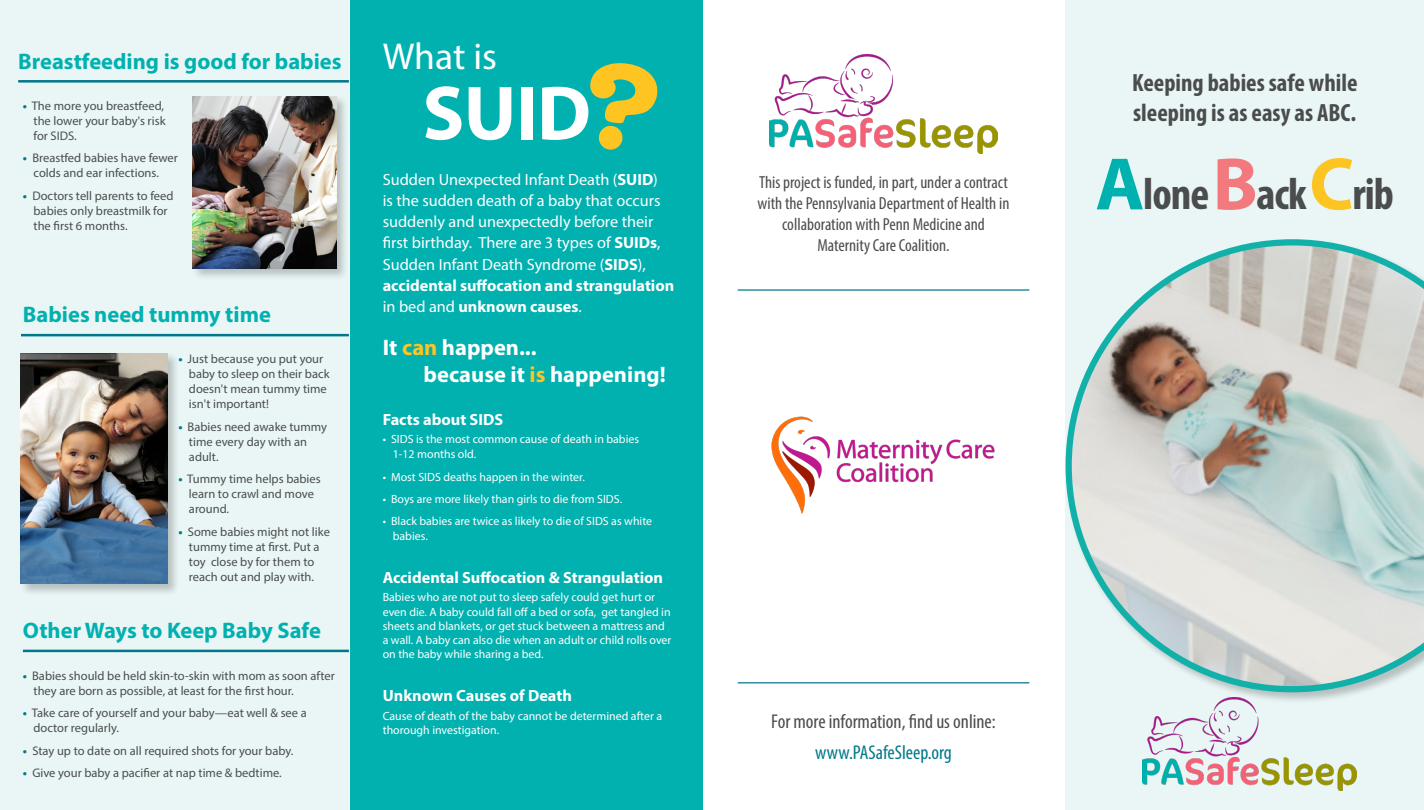
<style>
.page{position:relative;width:1424px;height:810px;background:#fff}
.page>*{position:absolute;margin:0;border:0;box-sizing:border-box;transform-origin:0 0}
.t1{font:700 77.5px "Myriad Pro";color:#fff}
.t2{font:700 condensed 45px "Myriad Pro";letter-spacing:-.02em;color:#4b4c4d}
.t3{font:37.5px "Myriad Pro";color:#fff}
.t4{font:700 condensed 25px "Myriad Pro";color:#4b4c4d}
.t5{font:700 22.5px "Myriad Pro";color:#00b1b0}
.t6{font:700 22.5px "Myriad Pro";color:#fff}
.t7{font:condensed 20px/31.5px "Myriad Pro";color:#4b4c4d;text-align:center}
.t8{font:condensed 17.5px/21px "Myriad Pro";color:#4b4c4d;text-align:center}
.t9{font:16.25px/21.2px "Myriad Pro";color:#fff}
.t10{font:700 16.25px "Myriad Pro";color:#fff}
.t11{font:12.5px/15px "Myriad Pro";color:#4b4c4d}
.t12{font:11.88px/14.2px "Myriad Pro";color:#fff}
.s1{font-weight:700;color:#00788b}
.s2{font-weight:700}
.s3{color:#fec422}
.s4{color:#00788b}
.s5{font-stretch:normal;font-size:75px;color:#00b1b0}
.s6{font-stretch:normal;font-size:75px;color:#f2797e}
.s7{font-stretch:normal;font-size:75px;color:#fec422}
</style>
<div class="page">
<div style="left:1064px;top:0;width:359px;height:810px;background:#e9f6f5"></div>
<img style="left:771px;top:416px;width:224px;height:98px">
<hr style="left:737px;top:682px;width:292px;height:1px;background:#00788b">
<img style="left:769px;top:55px;width:228px;height:98px">
<img style="left:1142px;top:705px;width:214px;height:85px">
<div style="left:0;top:0;width:349px;height:810px;background:#e9f6f5"></div>
<hr style="left:18px;top:80px;width:331px;height:3px;background:#00788b">
<div style="left:191px;top:95px;width:158px;height:186px;background:#231f20;opacity:.25"></div>
<img style="left:192px;top:96px;width:144px;height:172px">
<hr style="left:23px;top:650px;width:326px;height:2px;background:#00788b">
<hr style="left:737px;top:289px;width:292px;height:2px;background:#00788b">
<div style="left:1064px;top:238px;width:359px;height:467px;background:#231f20;opacity:.25"></div>
<svg style="left:1065px;top:239px;width:358px;height:453px"></svg>
<hr style="left:21px;top:334px;width:328px;height:2px;background:#00788b">
<div style="left:20px;top:352px;width:159px;height:244px;background:#231f20;opacity:.25"></div>
<img style="left:21px;top:353px;width:146px;height:231px">
<div style="left:350px;top:0;width:352px;height:810px;background:#00b1b0"></div>
<svg style="left:590px;top:63px;width:68px;height:87px"></svg>
<p class="t5" style="left:18px;top:47px;width:325px">Breastfeeding is good for babies</p>
<p class="t11" style="left:34px;top:98px;width:133px;text-align:justify;text-indent:-11px"><span class="s1">•</span> The more you breastfeed, the lower your baby's risk for SIDS.</p>
<p class="t11" style="left:34px;top:151px;width:146px;text-indent:-11px"><span class="s1">•</span> Breastfed babies have fewer colds and ear infections.</p>
<p class="t11" style="left:34px;top:188px;width:141px;text-indent:-11px"><span class="s1">•</span> Doctors tell parents to feed babies only breastmilk for the first 6 months.</p>
<p class="t5" style="left:23px;top:300px;width:249px">Babies need tummy time</p>
<p class="t11" style="left:189px;top:352px;width:142px;text-indent:-11px"><span class="s1">•</span> Just because you put your baby to sleep on their back doesn't mean tummy time isn't important!</p>
<p class="t11" style="left:189px;top:419px;width:140px;text-indent:-11px"><span class="s1">•</span> Babies need awake tummy time every day with an adult.</p>
<p class="t11" style="left:189px;top:472px;width:133px;text-indent:-11px"><span class="s1">•</span> Tummy time helps babies learn to crawl and move around.</p>
<p class="t11" style="left:178px;top:524px;width:153px;text-align:center"><span class="s1">•</span> Some babies might not like tummy time at first. Put a<br>toy close by for them to reach out and play with.</p>
<p class="t5" style="left:23px;top:616px;width:299px">Other Ways to Keep Baby Safe</p>
<p class="t11" style="left:34px;top:668px;width:303px;text-indent:-11px"><span class="s1">•</span> Babies should be held skin-to-skin with mom as soon after they are born as possible, at least for the first hour.</p>
<p class="t11" style="left:34px;top:705px;width:275px;text-indent:-11px"><span class="s1">•</span> Take care of yourself and your baby—eat well &amp; see a doctor regularly.</p>
<p class="t11" style="left:23px;top:743px;width:272px"><span class="s1">•</span> Stay up to date on all required shots for your baby.</p>
<p class="t11" style="left:23px;top:765px;width:260px"><span class="s1">•</span> Give your baby a pacifier at nap time &amp; bedtime.</p>
<p class="t3" style="left:382px;top:34px;width:116px">What is</p>
<p class="t1" style="left:422px;top:63px;width:170px">SUID</p>
<p class="t9" style="left:382px;top:168px;width:293px">Sudden Unexpected Infant Death (<span class="s2">SUID</span>)<br>is the sudden death of a baby that occurs suddenly and unexpectedly before their first birthday. There are 3 types of <span class="s2">SUIDs</span>, Sudden Infant Death Syndrome (<span class="s2">SIDS</span>), <span class="s2">accidental suffocation and strangulation </span>in bed and <span class="s2">unknown causes</span>.</p>
<p class="t6" style="left:382px;top:332px;width:155px">It <span class="s3">can</span> happen...</p>
<p class="t6" style="left:423px;top:360px;width:243px">because it <span class="s3">is</span> happening!</p>
<p class="t10" style="left:382px;top:409px;width:122px">Facts about SIDS</p>
<p class="t12" style="left:393px;top:432px;width:248px;line-height:15px;text-indent:-10px">• SIDS is the most common cause of death in babies<br>1-12 months old.</p>
<p class="t12" style="left:382px;top:470px;width:204px">• Most SIDS deaths happen in the winter.</p>
<p class="t12" style="left:382px;top:492px;width:241px">• Boys are more likely than girls to die from SIDS.</p>
<p class="t12" style="left:393px;top:514px;width:261px;line-height:15px;text-indent:-10px">• Black babies are twice as likely to die of SIDS as white babies.</p>
<p class="t10" style="left:382px;top:567px;width:282px">Accidental Suffocation &amp; Strangulation</p>
<p class="t12" style="left:382px;top:590px;width:290px">Babies who are not put to sleep safely could get hurt or even die. A baby could fall off a bed or sofa, get tangled in sheets and blankets, or get stuck between a mattress and a wall. A baby can also die when an adult or child rolls over on the baby while sharing a bed.</p>
<p class="t10" style="left:382px;top:685px;width:191px">Unknown Causes of Death</p>
<p class="t12" style="left:382px;top:708px;width:281px">Cause of death of the baby cannot be determined after a thorough investigation.</p>
<p class="t8" style="left:757px;top:171px;width:253px">This project is funded, in part, under a contract with the Pennsylvania Department of Health in collaboration with Penn Medicine and Maternity Care Coalition.</p>
<p class="t7" style="left:771px;top:705px;width:226px">For more information, find us online: <span class="s4">www.PASafeSleep.org</span></p>
<p class="t4" style="left:1131px;top:67px;width:227px">Keeping babies safe while</p>
<p class="t4" style="left:1132px;top:97px;width:225px">sleeping is as easy as ABC.</p>
<p class="t2" style="left:1095px;top:166px;width:300px"><span class="s5">A</span>lone<span class="s6">B</span>ack<span class="s7">C</span>rib</p>
</div>
